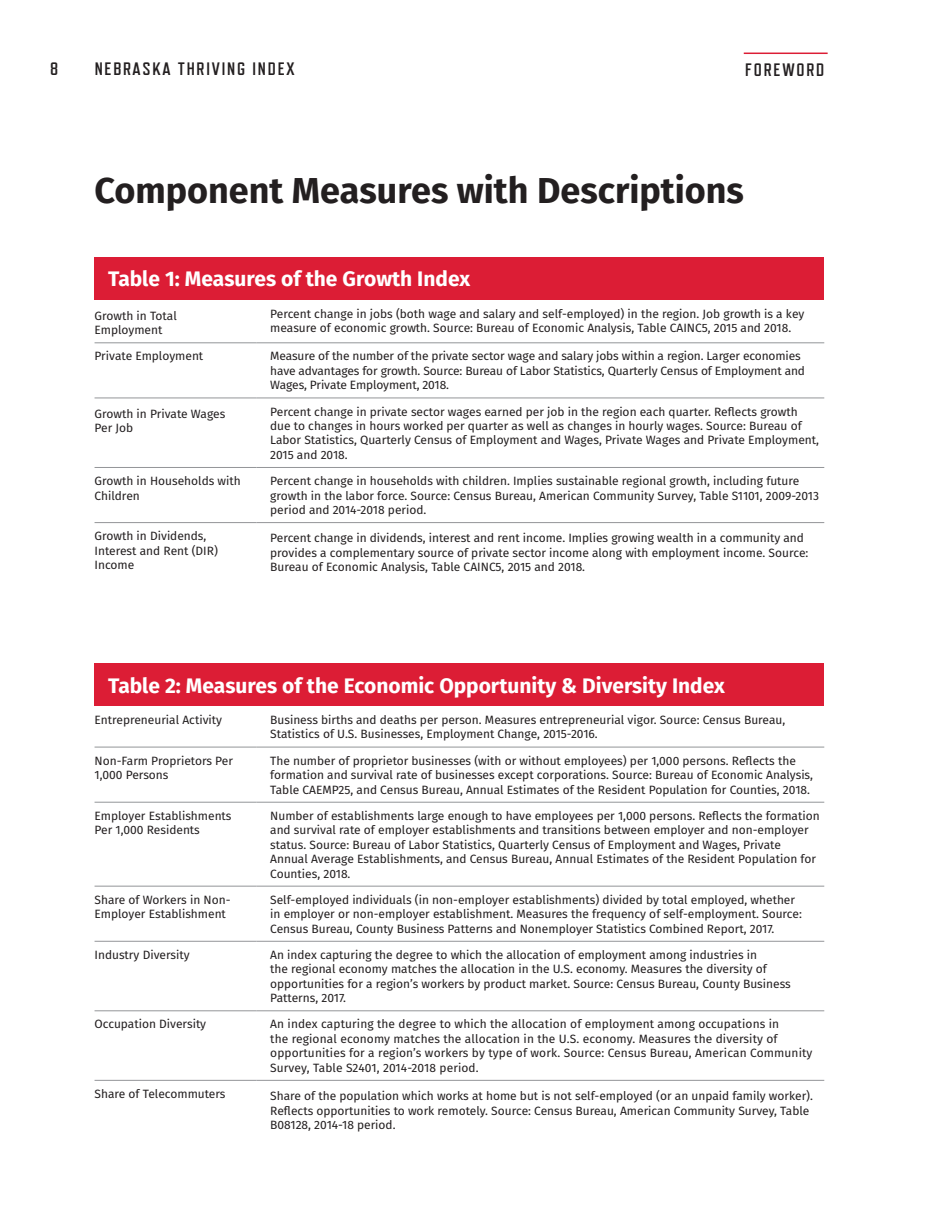
<style>
.page{position:relative;width:946px;height:1216px;background:#fff}
.page>*{position:absolute;margin:0;border:0;box-sizing:border-box;transform-origin:0 0}
.t1{font:700 36px "Fira Sans";color:#231f20}
.t2{font:700 21px "Fira Sans";color:#fff}
.t3{font:700 18px "Refrigerator Deluxe";letter-spacing:.1em;color:#231f20}
.t4{font:12px/14.4px "Fira Sans";color:#231f20}
</style>
<div class="page">
<div style="left:94px;top:257px;width:729px;height:43px;background:#dc1d35"></div>
<hr style="left:94px;top:342px;width:162px;height:1px;background:#939598">
<hr style="left:256px;top:342px;width:567px;height:1px;background:#939598">
<hr style="left:94px;top:397px;width:162px;height:1px;background:#939598">
<hr style="left:256px;top:397px;width:567px;height:1px;background:#939598">
<hr style="left:94px;top:467px;width:162px;height:1px;background:#939598">
<hr style="left:256px;top:467px;width:567px;height:1px;background:#939598">
<hr style="left:94px;top:522px;width:162px;height:1px;background:#939598">
<hr style="left:256px;top:522px;width:567px;height:1px;background:#939598">
<div style="left:94px;top:663px;width:729px;height:43px;background:#dc1d35"></div>
<hr style="left:94px;top:746px;width:162px;height:1px;background:#939598">
<hr style="left:256px;top:746px;width:567px;height:1px;background:#939598">
<hr style="left:94px;top:801px;width:162px;height:1px;background:#939598">
<hr style="left:256px;top:801px;width:567px;height:1px;background:#939598">
<hr style="left:94px;top:885px;width:162px;height:1px;background:#939598">
<hr style="left:256px;top:885px;width:567px;height:1px;background:#939598">
<hr style="left:94px;top:940px;width:162px;height:1px;background:#939598">
<hr style="left:256px;top:940px;width:567px;height:1px;background:#939598">
<hr style="left:94px;top:1010px;width:162px;height:1px;background:#939598">
<hr style="left:256px;top:1010px;width:567px;height:1px;background:#939598">
<hr style="left:94px;top:1079px;width:162px;height:1px;background:#939598">
<hr style="left:256px;top:1079px;width:567px;height:1px;background:#939598">
<hr style="left:743px;top:52px;width:84px;height:2px;background:#dc1d35">
<h3 class="t3" style="left:50px;top:59px;width:10px">8</h3>
<h3 class="t3" style="left:95px;top:59px;width:201px">NEBRASKA THRIVING INDEX</h3>
<h3 class="t3" style="left:744px;top:59px;width:81px">FOREWORD</h3>
<h1 class="t1" style="left:94px;top:160px;width:650px">Component Measures with Descriptions</h1>
<h2 class="t2" style="left:108px;top:261px;width:363px">Table 1: Measures of the Growth Index</h2>
<p class="t4" style="left:94px;top:308px;width:84px">Growth in Total<br>Employment</p>
<p class="t4" style="left:270px;top:306px;width:535px">Percent change in jobs (both wage and salary and self-employed) in the region. Job growth is a key measure of economic growth. Source: Bureau of Economic Analysis, Table CAINC5, 2015 and 2018.</p>
<p class="t4" style="left:94px;top:348px;width:110px">Private Employment</p>
<p class="t4" style="left:270px;top:348px;width:536px">Measure of the number of the private sector wage and salary jobs within a region. Larger economies have advantages for growth. Source: Bureau of Labor Statistics, Quarterly Census of Employment and<br>Wages, Private Employment, 2018.</p>
<p class="t4" style="left:94px;top:406px;width:132px">Growth in Private Wages<br>Per Job</p>
<p class="t4" style="left:270px;top:404px;width:550px">Percent change in private sector wages earned per job in the region each quarter. Reflects growth due to changes in hours worked per quarter as well as changes in hourly wages. Source: Bureau of Labor Statistics, Quarterly Census of Employment and Wages, Private Wages and Private Employment, 2015 and 2018.</p>
<p class="t4" style="left:94px;top:473px;width:148px">Growth in Households with<br>Children</p>
<p class="t4" style="left:270px;top:473px;width:550px">Percent change in households with children. Implies sustainable regional growth, including future growth in the labor force. Source: Census Bureau, American Community Survey, Table S1101, 2009-2013 period and 2014-2018 period.</p>
<p class="t4" style="left:94px;top:528px;width:125px">Growth in Dividends,<br>Interest and Rent (DIR)<br>Income</p>
<p class="t4" style="left:270px;top:530px;width:539px">Percent change in dividends, interest and rent income. Implies growing wealth in a community and provides a complementary source of private sector income along with employment income. Source:<br>Bureau of Economic Analysis, Table CAINC5, 2015 and 2018.</p>
<h2 class="t2" style="left:108px;top:667px;width:618px">Table 2: Measures of the Economic Opportunity &amp; Diversity Index</h2>
<p class="t4" style="left:94px;top:712px;width:129px">Entrepreneurial Activity</p>
<p class="t4" style="left:270px;top:712px;width:516px">Business births and deaths per person. Measures entrepreneurial vigor. Source: Census Bureau,<br>Statistics of U.S. Businesses, Employment Change, 2015-2016.</p>
<p class="t4" style="left:94px;top:752px;width:140px">Non-Farm Proprietors Per<br>1,000 Persons</p>
<p class="t4" style="left:270px;top:752px;width:544px">The number of proprietor businesses (with or without employees) per 1,000 persons. Reflects the formation and survival rate of businesses except corporations. Source: Bureau of Economic Analysis,<br>Table CAEMP25, and Census Bureau, Annual Estimates of the Resident Population for Counties, 2018.</p>
<p class="t4" style="left:94px;top:807px;width:138px">Employer Establishments<br>Per 1,000 Residents</p>
<p class="t4" style="left:270px;top:807px;width:550px">Number of establishments large enough to have employees per 1,000 persons. Reflects the formation and survival rate of employer establishments and transitions between employer and non-employer status. Source: Bureau of Labor Statistics, Quarterly Census of Employment and Wages, Private Annual Average Establishments, and Census Bureau, Annual Estimates of the Resident Population for Counties, 2018.</p>
<p class="t4" style="left:94px;top:891px;width:137px">Share of Workers in Non-<br>Employer Establishment</p>
<p class="t4" style="left:270px;top:891px;width:533px">Self-employed individuals (in non-employer establishments) divided by total employed, whether in employer or non-employer establishment. Measures the frequency of self-employment. Source:<br>Census Bureau, County Business Patterns and Nonemployer Statistics Combined Report, 2017.</p>
<p class="t4" style="left:94px;top:946px;width:97px">Industry Diversity</p>
<p class="t4" style="left:270px;top:946px;width:522px">An index capturing the degree to which the allocation of employment among industries in<br>the regional economy matches the allocation in the U.S. economy. Measures the diversity of opportunities for a region’s workers by product market. Source: Census Bureau, County Business Patterns, 2017.</p>
<p class="t4" style="left:94px;top:1016px;width:113px">Occupation Diversity</p>
<p class="t4" style="left:270px;top:1016px;width:543px">An index capturing the degree to which the allocation of employment among occupations in<br>the regional economy matches the allocation in the U.S. economy. Measures the diversity of opportunities for a region’s workers by type of work. Source: Census Bureau, American Community Survey, Table S2401, 2014-2018 period.</p>
<p class="t4" style="left:94px;top:1085px;width:132px">Share of Telecommuters</p>
<p class="t4" style="left:270px;top:1088px;width:544px">Share of the population which works at home but is not self-employed (or an unpaid family worker).<br>Reflects opportunities to work remotely. Source: Census Bureau, American Community Survey, Table<br>B08128, 2014-18 period.</p>
</div>
